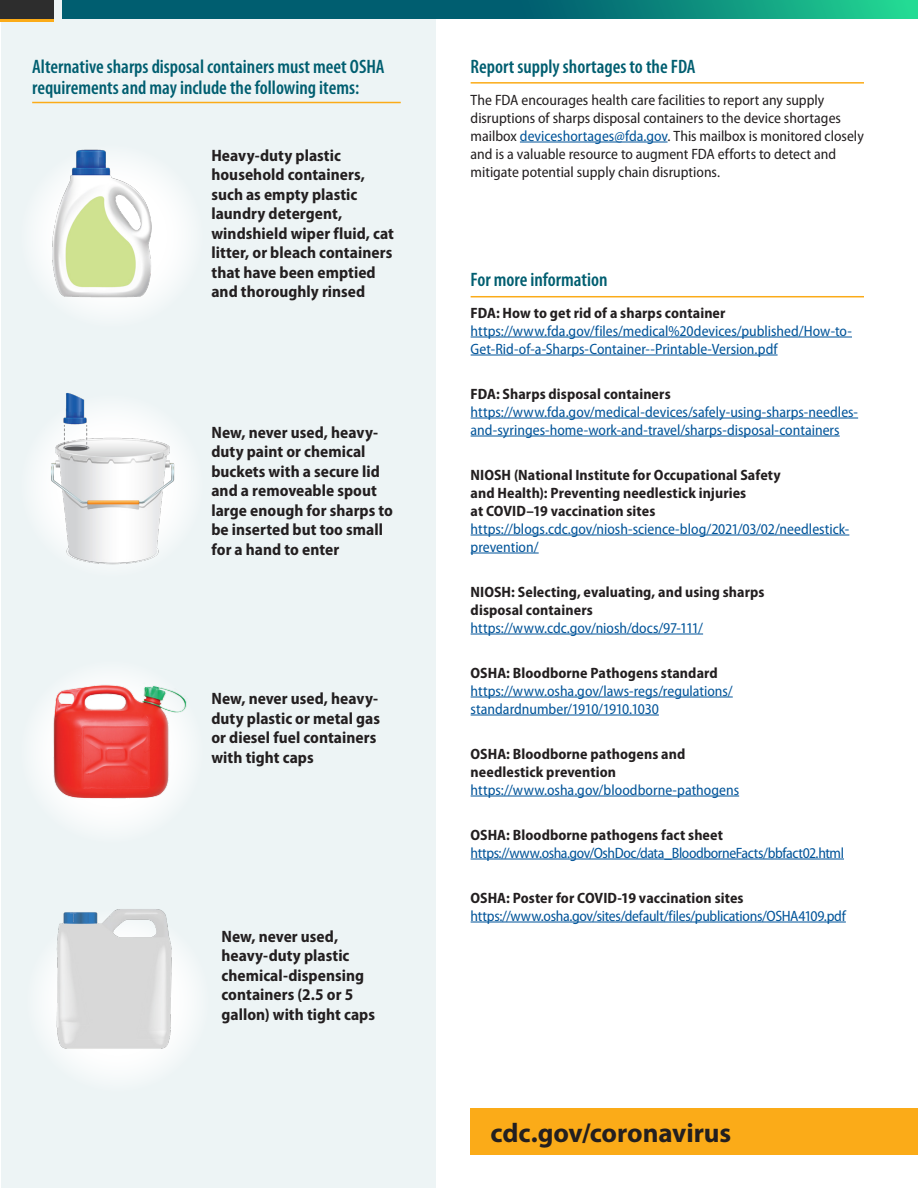
<style>
.page{position:relative;width:918px;height:1188px;background:#fff}
.page>*{position:absolute;margin:0;border:0;box-sizing:border-box;transform-origin:0 0}
.p_myriad{font:700 27px "Myriad Pro";letter-spacing:-.005em;color:#231f20}
.t1{font:600 condensed 19.5px/21px "Myriad Pro";color:#005e70}
.L_bullets_page_2{font:700 semi-condensed 16.5px/19.5px "Myriad Pro";letter-spacing:.005em;color:#231f20}
.p_myriad-2{font:semi-condensed 15px/18px "Myriad Pro";color:#005499}
.p_myriad-3{font:700 semi-condensed 15px/18px "Myriad Pro";letter-spacing:.005em;color:#231f20}
.p_myriad-4{font:semi-condensed 15px/18px "Myriad Pro";color:#231f20}
.p_myriad-5{font:semi-condensed 15px/18px "Myriad Pro";letter-spacing:-.02em;color:#005499}
.p_myriad-6{font:semi-condensed 15px/18px "Myriad Pro";letter-spacing:-.03em;color:#005499}
.s1{color:#005499}
.s2{font-weight:700;color:#231f20}
.s3{font-weight:400;color:#005499}
</style>
<div class="page">
<div style="left:1px;top:0;width:434px;height:1188px;background:#edf4f5"></div>
<hr style="left:0;top:19px;width:54px;height:3px;background:#fbab18">
<div style="left:0;top:0;width:54px;height:19px;background:#2d2d2d"></div>
<svg style="left:62px;top:0;width:856px;height:19px;background:#077877"></svg>
<div style="left:19px;top:144px;width:185px;height:184px;background:#f3f7f8;border-radius:50%"></div>
<div style="left:19px;top:393px;width:185px;height:184px;background:#f2f7f8;border-radius:50%"></div>
<div style="left:19px;top:659px;width:185px;height:185px;background:#f4f8f8;border-radius:50%"></div>
<div style="left:25px;top:908px;width:185px;height:184px;background:#f4f8f9;border-radius:50%"></div>
<img style="left:47px;top:149px;width:130px;height:152px">
<img style="left:47px;top:393px;width:130px;height:172px">
<img style="left:53px;top:685px;width:134px;height:116px">
<img style="left:56px;top:909px;width:117px;height:147px">
<div style="left:471px;top:1108px;width:447px;height:47px;background:#fbab18"></div>
<hr style="left:520px;top:142px;width:148px;height:1px;background:#005499">
<hr style="left:471px;top:337px;width:381px;height:1px;background:#005499">
<hr style="left:471px;top:355px;width:307px;height:1px;background:#005499">
<hr style="left:471px;top:418px;width:387px;height:1px;background:#005499">
<hr style="left:471px;top:436px;width:369px;height:1px;background:#005499">
<hr style="left:471px;top:535px;width:378px;height:1px;background:#005499">
<hr style="left:471px;top:553px;width:68px;height:1px;background:#005499">
<hr style="left:471px;top:634px;width:232px;height:1px;background:#005499">
<hr style="left:471px;top:697px;width:262px;height:1px;background:#005499">
<hr style="left:471px;top:715px;width:188px;height:1px;background:#005499">
<hr style="left:471px;top:796px;width:268px;height:1px;background:#005499">
<hr style="left:471px;top:859px;width:373px;height:1px;background:#005499">
<hr style="left:471px;top:922px;width:375px;height:1px;background:#005499">
<hr style="left:471px;top:82px;width:393px;height:2px;background:#fbab18">
<hr style="left:32px;top:102px;width:369px;height:1px;background:#fbab18">
<hr style="left:471px;top:296px;width:393px;height:1px;background:#fbab18">
<h2 class="t1" style="left:32px;top:56px;width:354px">Alternative sharps disposal containers must meet OSHA requirements and may include the following items:</h2>
<p class="L_bullets_page_2" style="left:211px;top:146px;width:184px">Heavy-duty plastic household containers, such as empty plastic laundry detergent, windshield wiper fluid, cat litter, or bleach containers that have been emptied and thoroughly rinsed</p>
<p class="L_bullets_page_2" style="left:211px;top:423px;width:183px">New, never used, heavy&shy;duty paint or chemical buckets with a secure lid and a removeable spout large enough for sharps to be inserted but too small for a hand to enter</p>
<p class="L_bullets_page_2" style="left:211px;top:689px;width:170px">New, never used, heavy&shy;duty plastic or metal gas or diesel fuel containers with tight caps</p>
<p class="L_bullets_page_2" style="left:222px;top:927px;width:155px">New, never used, heavy-duty plastic chemical-dispensing containers (2.5 or 5 gallon) with tight caps</p>
<h2 class="t1" style="left:471px;top:56px;width:226px">Report supply shortages to the FDA</h2>
<p class="p_myriad-4" style="left:471px;top:91px;width:395px">The FDA encourages health care facilities to report any supply disruptions of sharps disposal containers to the device shortages mailbox <span class="s1">deviceshortages@fda.gov</span>. This mailbox is monitored closely and is a valuable resource to augment FDA efforts to detect and mitigate potential supply chain disruptions.</p>
<h2 class="t1" style="left:471px;top:269px;width:138px">For more information</h2>
<p class="p_myriad-2" style="left:471px;top:304px;width:383px"><span class="s2">FDA: How to get rid of a sharps container </span>https://www.fda.gov/files/medical%20devices/published/How-to-<br>Get-Rid-of-a-Sharps-Container--Printable-Version.pdf</p>
<p class="p_myriad-2" style="left:471px;top:385px;width:389px"><span class="s2">FDA: Sharps disposal containers </span>https://www.fda.gov/medical-devices/safely-using-sharps-needles&shy;and-syringes-home-work-and-travel/sharps-disposal-containers</p>
<p class="p_myriad-3" style="left:471px;top:466px;width:380px">NIOSH (National Institute for Occupational Safety<br>and Health): Preventing needlestick injuries<br>at COVID–19 vaccination sites <span class="s3">https://blogs.cdc.gov/niosh-science-blog/2021/03/02/needlestick&shy;prevention/</span></p>
<p class="p_myriad-3" style="left:471px;top:583px;width:295px">NIOSH: Selecting, evaluating, and using sharps disposal containers <span class="s3">https://www.cdc.gov/niosh/docs/97-111/</span></p>
<p class="p_myriad-2" style="left:471px;top:664px;width:264px"><span class="s2">OSHA: Bloodborne Pathogens standard </span>https://www.osha.gov/laws-regs/regulations/ standardnumber/1910/1910.1030</p>
<p class="p_myriad-3" style="left:471px;top:745px;width:270px">OSHA: Bloodborne pathogens and needlestick prevention <span class="s3">https://www.osha.gov/bloodborne-pathogens</span></p>
<p class="p_myriad-6" style="left:471px;top:826px;width:375px"><span class="s2">OSHA: Bloodborne pathogens fact sheet </span>https://www.osha.gov/OshDoc/data_BloodborneFacts/bbfact02.html</p>
<p class="p_myriad-5" style="left:471px;top:889px;width:377px"><span class="s2">OSHA: Poster for COVID-19 vaccination sites </span>https://www.osha.gov/sites/default/files/publications/OSHA4109.pdf</p>
<p class="p_myriad" style="left:490px;top:1116px;width:242px">cdc.gov/coronavirus</p>
</div>
